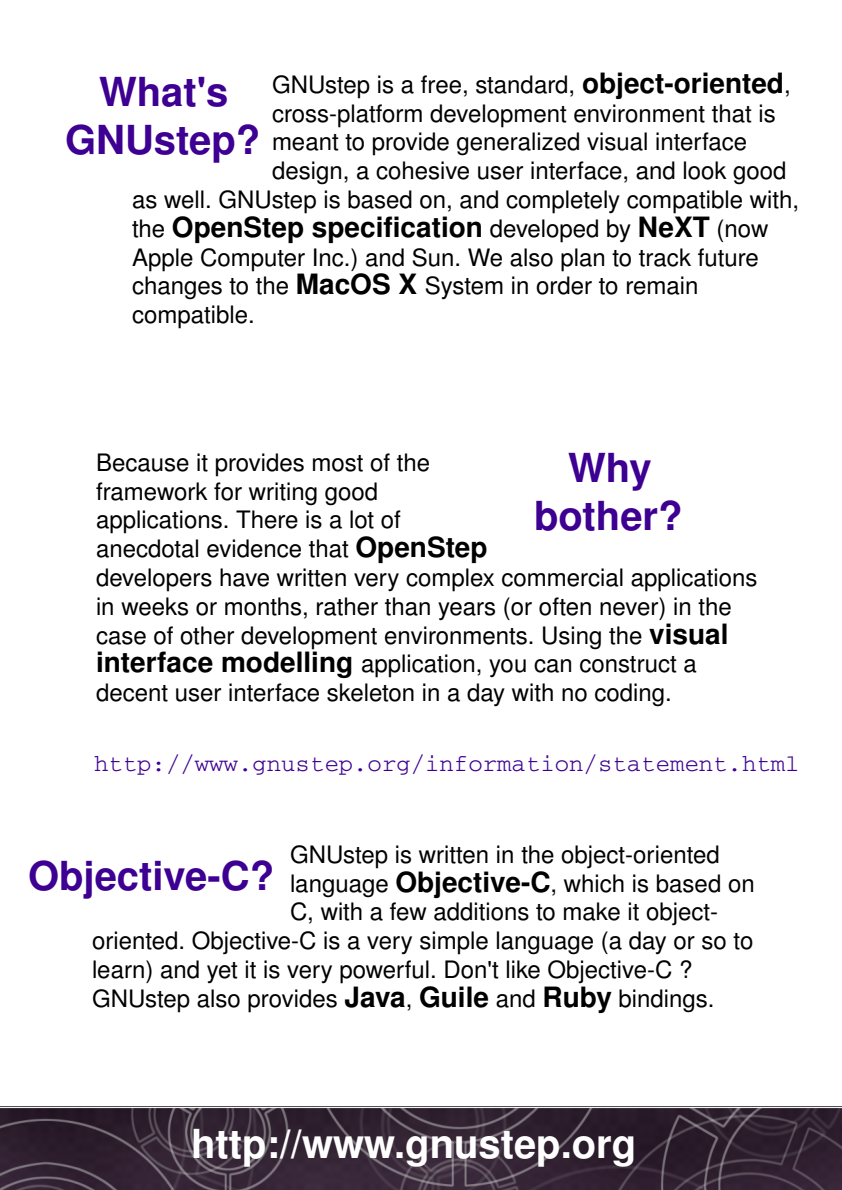
<style>
.page{position:relative;width:842px;height:1190px;background:#fff}
.page>*{position:absolute;margin:0;border:0;box-sizing:border-box;transform-origin:0 0}
.t1{font:700 40px/48px "Nimbus San L";letter-spacing:-.005em;color:#3d0092;text-align:center}
.t2{font:700 40px "Nimbus San L";letter-spacing:-.085em;color:#fff}
.t3{font:700 40px "Nimbus San L";letter-spacing:-.055em;color:#3d0092}
.t4{font:700 28px "Nimbus San L";color:#000}
.t5{font:24px/28.8px "Nimbus San L";color:#000}
.t6{font:24px "Courier";color:#3d0092}
.t7{font:24px "Nimbus San L";letter-spacing:-.03em;color:#000}
.s1{font-weight:700;font-size:28px}
.s2{font-weight:400;font-size:24px}
</style>
<div class="page">
<img style="left:0;top:1106px;width:842px;height:84px">
<p class="t5" style="left:272px;top:70px;width:522px">GNUs te p is a fre e , s tandard, <span class="s1">obje ct-orie nte d</span>,</p>
<p class="t5" style="left:272px;top:99px;width:500px">cros s -platform de ve lopm e nte nvironm e ntth atis</p>
<p class="t5" style="left:272px;top:128px;width:470px">m e antto provide ge ne ralize d vis ualinte rface</p>
<p class="t5" style="left:272px;top:157px;width:516px">de s ign, a coh e s ive us e rinte rface , and look good</p>
<p class="t5" style="left:132px;top:186px;width:670px">as w e ll. GNUs te p is bas e d on, and com ple te ly com patible w ith ,</p>
<p class="t4" style="left:132px;top:210px;width:633px"><span class="s2">th e</span> Ope nSte p s pe cification <span class="s2">de ve lope d by</span> Ne XT<span class="s2">(now</span></p>
<p class="t5" style="left:132px;top:243px;width:622px">Apple Com pute rInc.) and Sun. W e als o plan to track future ch ange s to th e <span class="s1">MacOS X</span> Sys te m in orde rto re m ain<br>com patible .</p>
<h1 class="t1" style="left:65px;top:69px;width:211px">W h at's<br>GNUs te p?</h1>
<h1 class="t1" style="left:534px;top:445px;width:165px">Why both e r?</h1>
<p class="t5" style="left:96px;top:448px;width:658px">Be caus e itprovide s m os tofth e<br>fram e w ork forw riting good<br>applications . Th e re is a lotof<br>ane cdotale vide nce th at<span class="s1">Ope nSte p<br></span>de ve lope rs h ave w ritte n ve ry com ple x com m e rcialapplications in we e k s orm onth s , rath e rth an ye ars (orofte n ne ve r) in th e cas e ofoth e rde ve lopm e nte nvironm e nts . Us ing th e <span class="s1">vis ual inte rface m ode lling</span> application, you can cons tructa<br>de ce ntus e rinte rface s k e le ton in a day w ith no coding.</p>
<p class="t6" style="left:94px;top:751px;width:707px">http://www.gnustep.org/information/statement.html</p>
<p class="t7" style="left:290px;top:840px;width:431px">GNUs te p is w ritte n in th e obje ct-orie nte d</p>
<p class="t5" style="left:290px;top:869px;width:466px">language <span class="s1">Obje ctive -C</span>, w h ich is bas e d on</p>
<p class="t5" style="left:290px;top:898px;width:428px">C, w ith a fe w additions to m ak e itobje ct-</p>
<p class="t5" style="left:92px;top:927px;width:663px">orie nte d. Obje ctive -C is a ve ry s im ple language (a day ors o to</p>
<p class="t5" style="left:92px;top:956px;width:613px">le arn) and ye titis ve ry pow e rful. Don'tlik e Obje ctive -C ?</p>
<p class="t5" style="left:92px;top:984px;width:624px">GNUs te p als o provide s <span class="s1">Java</span>, <span class="s1">Guile</span> and <span class="s1">Ruby</span> bindings .</p>
<h1 class="t3" style="left:28px;top:852px;width:262px">Obje ctive -C?</h1>
<h1 class="t2" style="left:191px;top:1120px;width:447px">h ttp://w w w .gnus te p.org</h1>
</div>
